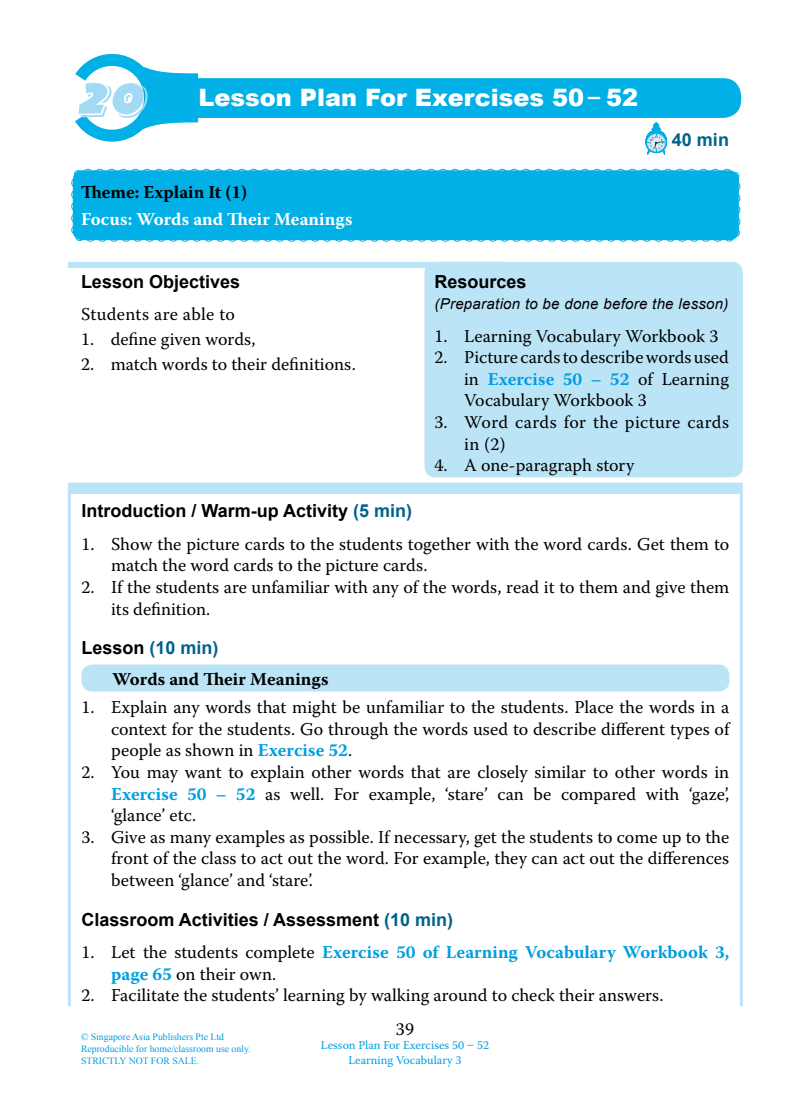
<style>
.page{position:relative;width:810px;height:1107px;background:#fff}
.page>*{position:absolute;margin:0;border:0;box-sizing:border-box;transform-origin:0 0}
.t1{font:54px "Bertram";color:#a2daf4}
.t2{font:900 24px "Arial";color:#fff}
.t3{font:18px/21.6px "Warnock Pro";color:#000;text-align:justify}
.t4{font:700 18px "Arial";color:#000}
.t5{font:700 18px/21.6px "Warnock Pro";color:#009ee0}
.t6{font:18px/21.6px "Warnock Pro";letter-spacing:.02em;color:#000}
.t7{font:700 18px "Warnock Pro";color:#000}
.t8{font:700 18px "Warnock Pro";color:#fff}
.t9{font:700 18px "Arial";color:#00628c}
.t10{font:italic 15px "Arial";letter-spacing:.02em;color:#000}
.t11{font:12px/14.4px "Warnock Pro";color:#009ee0;text-align:center}
.t12{font:9.75px/11.7px "Times New Roman";color:#009ee0}
.s1{font-weight:700;color:#009ee0}
.s2{color:#00628c}
.s3{color:#000}
.s4{font-weight:400;color:#000}
</style>
<div class="page">
<div style="left:70px;top:483px;width:670px;height:11px;background:#bce4f7"></div>
<div style="left:424px;top:262px;width:319px;height:215px;background:#bce4f7;border-radius:11px"></div>
<div style="left:68px;top:262px;width:436px;height:6px;background:#bce4f7"></div>
<svg style="left:71px;top:168px;width:670px;height:74px;background:#0bb3e7"></svg>
<div style="left:81px;top:665px;width:648px;height:27px;background:#bce4f7;border-radius:11px"></div>
<svg style="left:645px;top:122px;width:22px;height:33px"></svg>
<div style="left:146px;top:78px;width:595px;height:40px;background:#00b0e6;border-radius:18px"></div>
<svg style="left:75px;top:53px;width:135px;height:89px"></svg>
<h1 class="t1" style="left:79px;top:70px;width:70px">20</h1>
<h2 class="t2" style="left:198px;top:82px;width:441px">Lesson Plan For Exercises 50 – 52</h2>
<p class="t7" style="left:81px;top:182px;width:168px">Theme : Explain It (1)</p>
<p class="t8" style="left:81px;top:209px;width:273px">Focus: Words and Their Meanings</p>
<p class="t9" style="left:672px;top:128px;width:59px">40 min</p>
<p class="t4" style="left:81px;top:269px;width:161px">Lesson Objectives</p>
<p class="t6" style="left:81px;top:303px;width:156px">Students are able to</p>
<p class="t3" style="left:81px;top:328px;width:176px">1. define given words,</p>
<p class="t3" style="left:81px;top:353px;width:276px">2. match words to their definitions.</p>
<p class="t4" style="left:434px;top:269px;width:94px">Resources</p>
<p class="t10" style="left:434px;top:294px;width:296px">(Preparation to be done before the lesson)</p>
<p class="t3" style="left:434px;top:325px;width:285px">1. Learning Vocabulary Workbook 3</p>
<p class="t3" style="left:464px;top:346px;width:266px;text-indent:-30px">2. Picture cards to describe words used in <span class="s1">Exercise 50 – 52</span> of Learning Vocabulary Workbook 3</p>
<p class="t6" style="left:464px;top:411px;width:266px;text-indent:-30px">3. Word cards for the picture cards in (2)</p>
<p class="t3" style="left:434px;top:454px;width:201px">4. A one-paragraph story</p>
<p class="t4" style="left:81px;top:499px;width:332px">Introduction / Warm-up Activity <span class="s2">(5 min)</span></p>
<p class="t3" style="left:111px;top:533px;width:620px;text-indent:-30px">1. Show the picture cards to the students together with the word cards. Get them to match the word cards to the picture cards.</p>
<p class="t3" style="left:111px;top:576px;width:620px;text-indent:-30px">2. If the students are unfamiliar with any of the words, read it to them and give them its definition.</p>
<p class="t9" style="left:81px;top:636px;width:139px"><span class="s3">Lesson</span> (10 min)</p>
<p class="t7" style="left:113px;top:668px;width:218px">Words and Their Meanings</p>
<p class="t3" style="left:111px;top:696px;width:620px;text-indent:-30px">1. Explain any words that might be unfamiliar to the students. Place the words in a context for the students. Go through the words used to describe different types of people as shown in <span class="s1">Exercise 52</span>.</p>
<p class="t3" style="left:111px;top:761px;width:620px;text-indent:-30px">2. You may want to explain other words that are closely similar to other words in <span class="s1">Exercise 50 – 52</span> as well. For example, ‘stare’ can be compared with ‘gaze’, ‘glance’ etc.</p>
<p class="t3" style="left:111px;top:826px;width:620px;text-indent:-30px">3. Give as many examples as possible. If necessary, get the students to come up to the front of the class to act out the word. For example, they can act out the differences between ‘glance’ and ‘stare’.</p>
<p class="t4" style="left:81px;top:907px;width:373px">Classroom Activities / Assessment <span class="s2">(10 min)</span></p>
<p class="t5" style="left:111px;top:941px;width:620px;text-indent:-30px"><span class="s4">1. Let the students complete</span> Exercise 50 of Learning Vocabulary Workbook 3, page 65 <span class="s4">on their own.</span></p>
<p class="t3" style="left:81px;top:984px;width:584px">2. Facilitate the students’ learning by walking around to check their answers.</p>
<p class="t12" style="left:81px;top:1031px;width:171px">© Singapore Asia Publishers Pte Ltd<br>Reproducible for home/classroom use only.<br>STRICTLY NOT FOR SALE.</p>
<p class="t3" style="left:396px;top:1018px;width:20px">39</p>
<p class="t11" style="left:321px;top:1038px;width:170px">Lesson Plan For Exercises 50 – 52<br>Learning Vocabulary 3</p>
</div>
